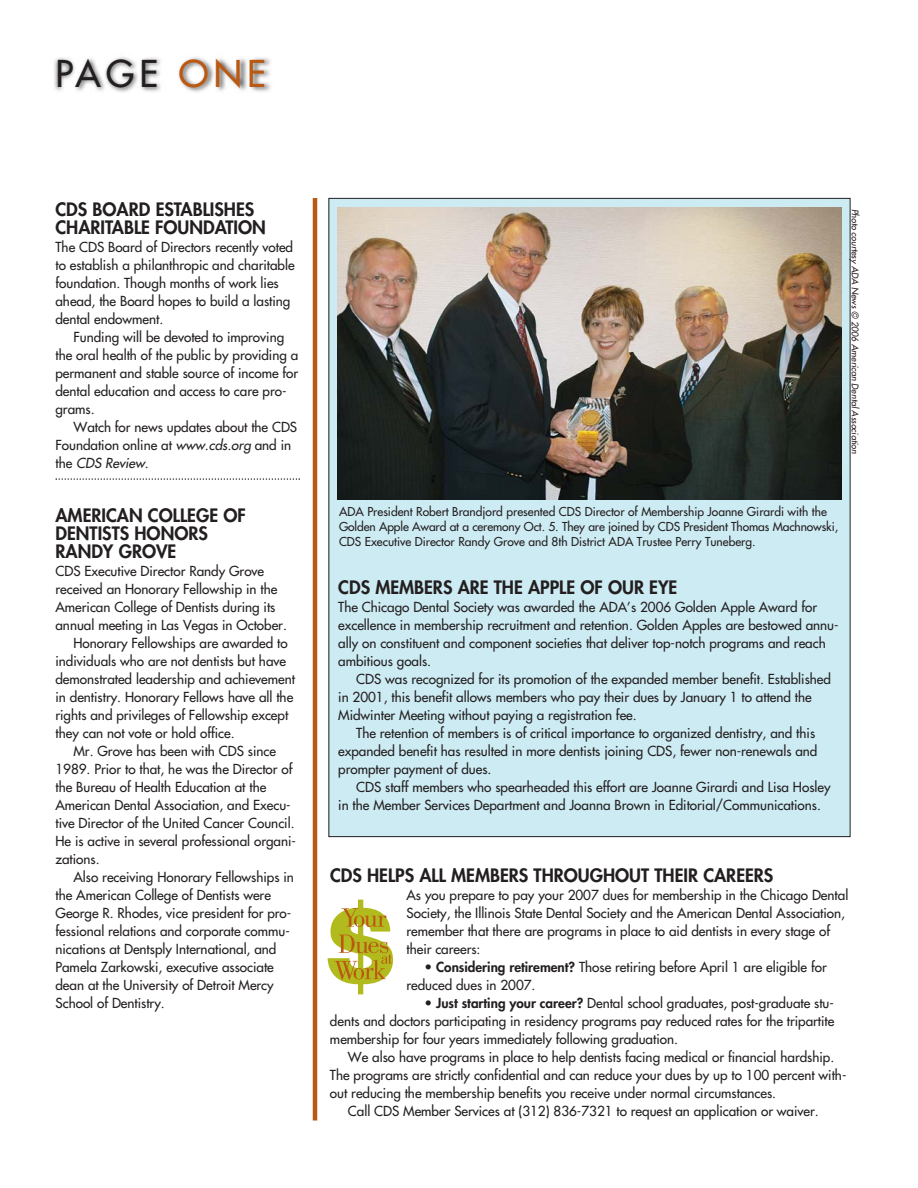
<style>
.page{position:relative;width:918px;height:1188px;background:#fff}
.page>*{position:absolute;margin:0;border:0;box-sizing:border-box;transform-origin:0 0}
.t1{font:36px "Futura";letter-spacing:.145em;color:#231f20}
.t2{font:800 18px/18px "Futura";color:#231f20}
.t3{font:13.5px/18px "Futura";color:#231f20}
.t4{font:12px/15px "Futura";color:#231f20}
.t5{font:italic 9px "Futura";color:#231f20}
.s1{color:#b95914}
.s2{font-style:italic}
.s3{font-weight:800}
</style>
<div class="page">
<svg style="left:56px;top:478px;width:244px;height:2px"></svg>
<img style="left:54px;top:57px;width:217px;height:35px">
<hr style="left:313px;top:198px;width:4px;height:922px;background:#b95914">
<svg style="left:328px;top:900px;width:65px;height:94px"></svg>
<div style="left:329px;top:198px;width:521px;height:639px;background:#cdebf3"></div>
<img style="left:338px;top:207px;width:504px;height:293px">
<h1 class="t1" style="left:56px;top:55px;width:212px">PAGE <span class="s1">ONE</span></h1>
<h2 class="t2" style="left:56px;top:202px;width:212px">CDS BOARD ESTABLISHES<br>CHARITABLE FOUNDATION</h2>
<p class="t3" style="left:56px;top:239px;width:241px">The CDS Board of Directors recently voted to establish a philanthropic and charitable foundation. Though months of work lies ahead, the Board hopes to build a lasting dental endowment.</p>
<p class="t3" style="left:56px;top:329px;width:244px;text-indent:18px">Funding will be devoted to improving the oral health of the public by providing a permanent and stable source of income for dental education and access to care pro&shy;grams.</p>
<p class="t3" style="left:56px;top:419px;width:243px;text-indent:18px">Watch for news updates about the CDS<br>Foundation online at <span class="s2">www.cds.org</span> and in t h e <span class="s2">CDS Review</span>.</p>
<h2 class="t2" style="left:56px;top:508px;width:192px">AMERICAN COLLEGE OF<br>DENTISTS HONORS<br>RANDY GROVE</h2>
<p class="t3" style="left:56px;top:563px;width:210px">CDS Executive Director Randy Grove</p>
<p class="t3" style="left:56px;top:581px;width:223px">received an Honorary Fellowship in the</p>
<p class="t3" style="left:56px;top:599px;width:221px">American College of Dentists during its</p>
<p class="t3" style="left:56px;top:617px;width:233px">annual meeting in Las Vegas in October.</p>
<p class="t3" style="left:73px;top:635px;width:216px">Honorary Fellowships are awarded to</p>
<p class="t3" style="left:56px;top:653px;width:232px">individuals who are not dentists but have</p>
<p class="t3" style="left:56px;top:671px;width:241px">demonstrated leadership and achievement</p>
<p class="t3" style="left:56px;top:689px;width:239px">in dentistry. Honorary Fellows have all the</p>
<p class="t3" style="left:56px;top:707px;width:234px">rights and privileges of Fellowship except</p>
<p class="t3" style="left:56px;top:725px;width:181px">they can not vote or hold office.</p>
<p class="t3" style="left:73px;top:743px;width:204px">Mr. Grove has been with CDS since</p>
<p class="t3" style="left:56px;top:761px;width:239px">1989. Prior to that, he was the Director of</p>
<p class="t3" style="left:56px;top:779px;width:212px">the Bureau of Health Education at the</p>
<p class="t3" style="left:56px;top:797px;width:237px">American Dental Association, and Execu-</p>
<p class="t3" style="left:56px;top:815px;width:241px">tive Director of the United Cancer Council.</p>
<p class="t3" style="left:56px;top:833px;width:242px">He is active in several professional organi-</p>
<p class="t3" style="left:56px;top:851px;width:46px">zations.</p>
<p class="t3" style="left:73px;top:869px;width:222px">Also receiving Honorary Fellowships in</p>
<p class="t3" style="left:56px;top:887px;width:217px">the American College of Dentists were</p>
<p class="t3" style="left:56px;top:905px;width:237px">George R. Rhodes, vice president for pro-</p>
<p class="t3" style="left:56px;top:923px;width:236px">fessional relations and corporate commu-</p>
<p class="t3" style="left:56px;top:941px;width:222px">nications at Dentsply International, and</p>
<p class="t3" style="left:56px;top:959px;width:220px">Pamela Zarkowski, executive associate</p>
<p class="t3" style="left:56px;top:977px;width:220px">dean at the University of Detroit Mercy</p>
<p class="t3" style="left:56px;top:995px;width:111px">School of Dentistry.</p>
<p class="t5" style="left:860px;top:208px;width:248px;rotate:90deg">Photo courtesy ADA News © 2006 American Dental Association</p>
<p class="t4" style="left:339px;top:505px;width:501px">ADA President Robert Brandjord presented CDS Director of Membership Joanne Girardi with the<br>Golden Apple Award at a ceremony Oct. 5. They are joined by CDS President Thomas Machnowski,<br>CDS Executive Director Randy Grove and 8th District ADA Trustee Perry Tuneberg.</p>
<h2 class="t2" style="left:338px;top:580px;width:341px">CDS MEMBERS ARE THE APPLE OF OUR EYE</h2>
<p class="t3" style="left:338px;top:599px;width:502px">The Chicago Dental Society was awarded the ADA’s 2006 Golden Apple Award for excellence in membership recruitment and retention. Golden Apples are bestowed annu&shy;ally on constituent and component societies that deliver top-notch programs and reach ambitious goals.</p>
<p class="t3" style="left:338px;top:671px;width:494px;text-indent:18px">CDS was recognized for its promotion of the expanded member benefit. Established in 2001, this benefit allows members who pay their dues by January 1 to attend the<br>Midwinter Meeting without paying a registration fee.</p>
<p class="t3" style="left:338px;top:725px;width:481px;text-indent:18px">The retention of members is of critical importance to organized dentistry, and this expanded benefit has resulted in more dentists joining CDS, fewer non-renewals and prompter payment of dues.</p>
<p class="t3" style="left:338px;top:779px;width:494px;text-indent:18px">CDS staff members who spearheaded this effort are Joanne Girardi and Lisa Hosley in the Member Services Department and Joanna Brown in Editorial/Communications.</p>
<h2 class="t2" style="left:330px;top:868px;width:445px">CDS HELPS ALL MEMBERS THROUGHOUT THEIR CAREERS</h2>
<p class="t3" style="left:406px;top:887px;width:443px">As you prepare to pay your 2007 dues for membership in the Chicago Dental Society, the Illinois State Dental Society and the American Dental Association, remember that there are programs in place to aid dentists in every stage of their careers:</p>
<p class="t3" style="left:406px;top:959px;width:422px;text-indent:18px"><span class="s3">• Considering retirement?</span> Those retiring before April 1 are eligible for reduced dues in 2007.</p>
<p class="t3" style="left:330px;top:995px;width:506px;text-align:justify;text-indent:94px"><span class="s3">• Just starting your career?</span> Dental school graduates, post-graduate stu&shy;dents and doctors participating in residency programs pay reduced rates for the tripartite membership for four years immediately following graduation.</p>
<p class="t3" style="left:348px;top:1049px;width:488px">We also have programs in place to help dentists facing medical or financial hardship.</p>
<p class="t3" style="left:330px;top:1067px;width:518px">The programs are strictly confidential and can reduce your dues by up to 100 percent with-</p>
<p class="t3" style="left:330px;top:1085px;width:448px">out reducing the membership benefits you receive under normal circumstances.</p>
<p class="t3" style="left:348px;top:1103px;width:472px">Call CDS Member Services at (312) 836-7321 to request an application or waiver.</p>
</div>
